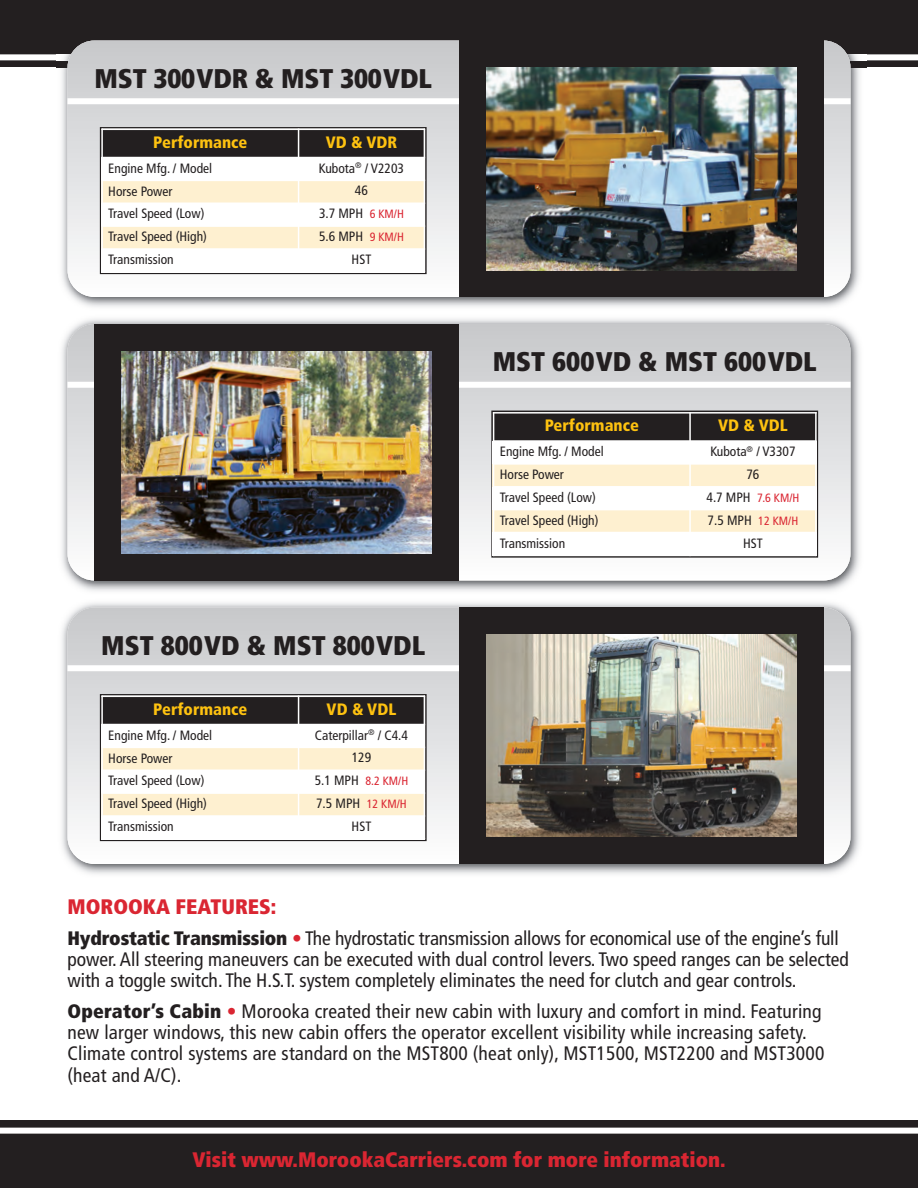
<style>
.page{position:relative;width:918px;height:1188px;background:#fff}
.page>*{position:absolute;margin:0;border:0;box-sizing:border-box;transform-origin:0 0}
.t1{font:900 condensed 27px "Frutiger";color:#231f20}
.t2{font:900 condensed 21px "Frutiger";color:#da2632}
.t3{font:condensed 19.5px/21px "Frutiger";letter-spacing:.01em;color:#231f20}
.t4{font:900 condensed 16.5px "Frutiger";color:#fec210}
.t5{font:condensed 13.5px "Frutiger";color:#231f20}
.t6{font:condensed 12px "Frutiger";color:#da2632}
.s1{font-size:12px;color:#da2632}
.s2{font-size:13.5px;color:#231f20}
.s3{font-weight:900}
.s4{color:#da2632}
</style>
<div class="page">
<div style="left:0;top:1120px;width:918px;height:68px;background:#231f20"></div>
<div style="left:0;top:1128px;width:918px;height:6px;background:#fff"></div>
<div style="left:0;top:0;width:918px;height:68px;background:#231f20"></div>
<div style="left:0;top:54px;width:918px;height:6px;background:#fff"></div>
<img style="left:56px;top:42px;width:810px;height:549px">
<div style="left:68px;top:40px;width:783px;height:257px;background:linear-gradient(to bottom,#c6c8ca,#fdfdfd);border-radius:27px"></div>
<div style="left:67px;top:98px;width:783px;height:6px;background:#fff"></div>
<div style="left:100px;top:127px;width:327px;height:147px;border:2px solid #231f20"></div>
<div style="left:101px;top:129px;width:198px;height:29px;background:#231f20"></div>
<div style="left:299px;top:129px;width:126px;height:29px;background:#231f20"></div>
<div style="left:101px;top:158px;width:198px;height:22px;background:#fff"></div>
<div style="left:299px;top:158px;width:126px;height:22px;background:#fff"></div>
<div style="left:101px;top:180px;width:198px;height:23px;background:#fef0d0"></div>
<div style="left:299px;top:180px;width:126px;height:23px;background:#fef0d0"></div>
<div style="left:101px;top:203px;width:198px;height:23px;background:#fff"></div>
<div style="left:299px;top:203px;width:126px;height:23px;background:#fff"></div>
<div style="left:101px;top:226px;width:198px;height:23px;background:#fef0d0"></div>
<div style="left:299px;top:226px;width:126px;height:23px;background:#fef0d0"></div>
<div style="left:101px;top:249px;width:198px;height:24px;background:#fff"></div>
<div style="left:299px;top:249px;width:126px;height:24px;background:#fff"></div>
<hr style="left:101px;top:129px;width:2px;height:144px;background:#fff">
<hr style="left:298px;top:129px;width:1px;height:144px;background:#fff">
<hr style="left:424px;top:129px;width:1px;height:144px;background:#fff">
<hr style="left:101px;top:129px;width:324px;height:1px;background:#fff">
<hr style="left:101px;top:157px;width:324px;height:1px;background:#fff">
<hr style="left:101px;top:180px;width:324px;height:1px;background:#fff">
<hr style="left:101px;top:225px;width:324px;height:2px;background:#fff">
<hr style="left:101px;top:248px;width:324px;height:2px;background:#fff">
<div style="left:459px;top:40px;width:364px;height:257px;background:#231f20"></div>
<img style="left:486px;top:68px;width:310px;height:202px">
<div style="left:68px;top:324px;width:783px;height:256px;background:linear-gradient(to bottom,#c5c6c9,#fcfcfd);border-radius:27px"></div>
<div style="left:67px;top:382px;width:783px;height:6px;background:#fff"></div>
<div style="left:491px;top:411px;width:327px;height:147px;border:2px solid #231f20"></div>
<div style="left:493px;top:412px;width:197px;height:29px;background:#231f20"></div>
<div style="left:690px;top:412px;width:127px;height:29px;background:#231f20"></div>
<div style="left:493px;top:441px;width:197px;height:23px;background:#fff"></div>
<div style="left:690px;top:441px;width:127px;height:23px;background:#fff"></div>
<div style="left:493px;top:464px;width:197px;height:23px;background:#fef0d0"></div>
<div style="left:690px;top:464px;width:127px;height:23px;background:#fef0d0"></div>
<div style="left:493px;top:487px;width:197px;height:23px;background:#fff"></div>
<div style="left:690px;top:487px;width:127px;height:23px;background:#fff"></div>
<div style="left:493px;top:510px;width:197px;height:23px;background:#fef0d0"></div>
<div style="left:690px;top:510px;width:127px;height:23px;background:#fef0d0"></div>
<div style="left:493px;top:533px;width:197px;height:23px;background:#fff"></div>
<div style="left:690px;top:533px;width:127px;height:23px;background:#fff"></div>
<hr style="left:493px;top:412px;width:1px;height:144px;background:#fff">
<hr style="left:689px;top:412px;width:2px;height:144px;background:#fff">
<hr style="left:815px;top:412px;width:2px;height:144px;background:#fff">
<hr style="left:493px;top:412px;width:324px;height:2px;background:#fff">
<hr style="left:493px;top:440px;width:324px;height:2px;background:#fff">
<hr style="left:493px;top:463px;width:324px;height:2px;background:#fff">
<hr style="left:493px;top:486px;width:324px;height:2px;background:#fff">
<hr style="left:493px;top:532px;width:324px;height:1px;background:#fff">
<div style="left:94px;top:324px;width:365px;height:257px;background:#231f20"></div>
<img style="left:122px;top:351px;width:310px;height:203px">
<img style="left:62px;top:603px;width:798px;height:271px">
<div style="left:68px;top:607px;width:783px;height:257px;background:linear-gradient(to bottom,#c7c8ca,#fdfdfd);border-radius:27px"></div>
<div style="left:67px;top:665px;width:783px;height:6px;background:#fff"></div>
<div style="left:100px;top:694px;width:327px;height:147px;border:2px solid #231f20"></div>
<div style="left:101px;top:696px;width:198px;height:29px;background:#231f20"></div>
<div style="left:299px;top:696px;width:126px;height:29px;background:#231f20"></div>
<div style="left:101px;top:725px;width:198px;height:22px;background:#fff"></div>
<div style="left:299px;top:725px;width:126px;height:22px;background:#fff"></div>
<div style="left:101px;top:747px;width:198px;height:23px;background:#fef0d0"></div>
<div style="left:299px;top:747px;width:126px;height:23px;background:#fef0d0"></div>
<div style="left:101px;top:770px;width:198px;height:23px;background:#fff"></div>
<div style="left:299px;top:770px;width:126px;height:23px;background:#fff"></div>
<div style="left:101px;top:793px;width:198px;height:23px;background:#fef0d0"></div>
<div style="left:299px;top:793px;width:126px;height:23px;background:#fef0d0"></div>
<div style="left:101px;top:816px;width:198px;height:24px;background:#fff"></div>
<div style="left:299px;top:816px;width:126px;height:24px;background:#fff"></div>
<hr style="left:101px;top:696px;width:2px;height:144px;background:#fff">
<hr style="left:298px;top:696px;width:1px;height:144px;background:#fff">
<hr style="left:424px;top:696px;width:1px;height:144px;background:#fff">
<hr style="left:101px;top:696px;width:324px;height:1px;background:#fff">
<hr style="left:101px;top:724px;width:324px;height:1px;background:#fff">
<hr style="left:101px;top:747px;width:324px;height:1px;background:#fff">
<hr style="left:101px;top:792px;width:324px;height:2px;background:#fff">
<hr style="left:101px;top:815px;width:324px;height:2px;background:#fff">
<div style="left:459px;top:607px;width:364px;height:257px;background:#231f20"></div>
<img style="left:486px;top:634px;width:310px;height:203px">
<h1 class="t1" style="left:95px;top:68px;width:339px">MST 300VDR &amp; MST 300VDL</h1>
<p class="t4" style="left:153px;top:135px;width:96px">Performance</p>
<p class="t4" style="left:326px;top:135px;width:73px">VD &amp; VDR</p>
<p class="t5" style="left:108px;top:163px;width:105px">Engine Mfg. / Model</p>
<p class="t5" style="left:319px;top:162px;width:87px">Kubota<sup>®</sup> / V2203</p>
<p class="t5" style="left:108px;top:185px;width:66px">Horse Power</p>
<p class="t5" style="left:355px;top:185px;width:14px">46</p>
<p class="t5" style="left:108px;top:208px;width:98px">Travel Speed (Low)</p>
<p class="t5" style="left:319px;top:208px;width:86px">3.7 MPH <span class="s1">6 KM/H</span></p>
<p class="t5" style="left:108px;top:231px;width:100px">Travel Speed (High)</p>
<p class="t5" style="left:319px;top:231px;width:86px">5.6 MPH <span class="s1">9 KM/H</span></p>
<p class="t5" style="left:108px;top:254px;width:67px">Transmission</p>
<p class="t5" style="left:352px;top:254px;width:21px">HST</p>
<h1 class="t1" style="left:101px;top:635px;width:325px">MST 800VD &amp; MST 800VDL</h1>
<p class="t4" style="left:153px;top:702px;width:96px">Performance</p>
<p class="t4" style="left:327px;top:702px;width:71px">VD &amp; VDL</p>
<p class="t5" style="left:108px;top:730px;width:105px">Engine Mfg. / Model</p>
<p class="t5" style="left:315px;top:729px;width:95px">Caterpillar<sup>®</sup> / C4.4</p>
<p class="t5" style="left:108px;top:752px;width:66px">Horse Power</p>
<p class="t5" style="left:352px;top:752px;width:21px">129</p>
<p class="t5" style="left:108px;top:775px;width:98px">Travel Speed (Low)</p>
<p class="t6" style="left:315px;top:776px;width:95px"><span class="s2">5.1 MPH</span> 8.2 KM/H</p>
<p class="t5" style="left:108px;top:798px;width:100px">Travel Speed (High)</p>
<p class="t5" style="left:316px;top:798px;width:92px">7.5 MPH <span class="s1">12 KM/H</span></p>
<p class="t5" style="left:108px;top:821px;width:67px">Transmission</p>
<p class="t5" style="left:352px;top:821px;width:21px">HST</p>
<h1 class="t1" style="left:493px;top:351px;width:325px">MST 600VD &amp; MST 600VDL</h1>
<p class="t4" style="left:545px;top:419px;width:96px">Performance</p>
<p class="t4" style="left:718px;top:419px;width:71px">VD &amp; VDL</p>
<p class="t5" style="left:500px;top:446px;width:105px">Engine Mfg. / Model</p>
<p class="t5" style="left:710px;top:446px;width:87px">Kubota<sup>®</sup> / V3307</p>
<p class="t5" style="left:500px;top:469px;width:66px">Horse Power</p>
<p class="t5" style="left:746px;top:469px;width:14px">76</p>
<p class="t5" style="left:500px;top:492px;width:98px">Travel Speed (Low)</p>
<p class="t6" style="left:707px;top:493px;width:94px"><span class="s2">4.7 MPH</span> 7.6 KM/H</p>
<p class="t5" style="left:500px;top:515px;width:100px">Travel Speed (High)</p>
<p class="t5" style="left:708px;top:515px;width:92px">7.5 MPH <span class="s1">12 KM/H</span></p>
<p class="t5" style="left:500px;top:537px;width:67px">Transmission</p>
<p class="t5" style="left:743px;top:537px;width:21px">HST</p>
<p class="t2" style="left:68px;top:898px;width:210px">MOROOKA FEATURES:</p>
<p class="t3" style="left:68px;top:929px;width:783px"><span class="s3">Hydrostatic Transmission</span> <span class="s4">•</span> The hydrostatic transmission allows for economical use of the engine’s full power. All steering maneuvers can be executed with dual control levers. Two speed ranges can be selected with a toggle switch. The H.S.T. system completely eliminates the need for clutch and gear controls.</p>
<p class="t3" style="left:68px;top:1003px;width:758px"><span class="s3">Operator’s Cabin</span> <span class="s4">•</span> Morooka created their new cabin with luxury and comfort in mind. Featuring new larger windows, this new cabin offers the operator excellent visibility while increasing safety.<br>Climate control systems are standard on the MST800 (heat only), MST1500, MST2200 and MST3000 (heat and A/C).</p>
<p class="t2" style="left:192px;top:1151px;width:535px">Visit www.MorookaCarriers.com for more information.</p>
</div>
